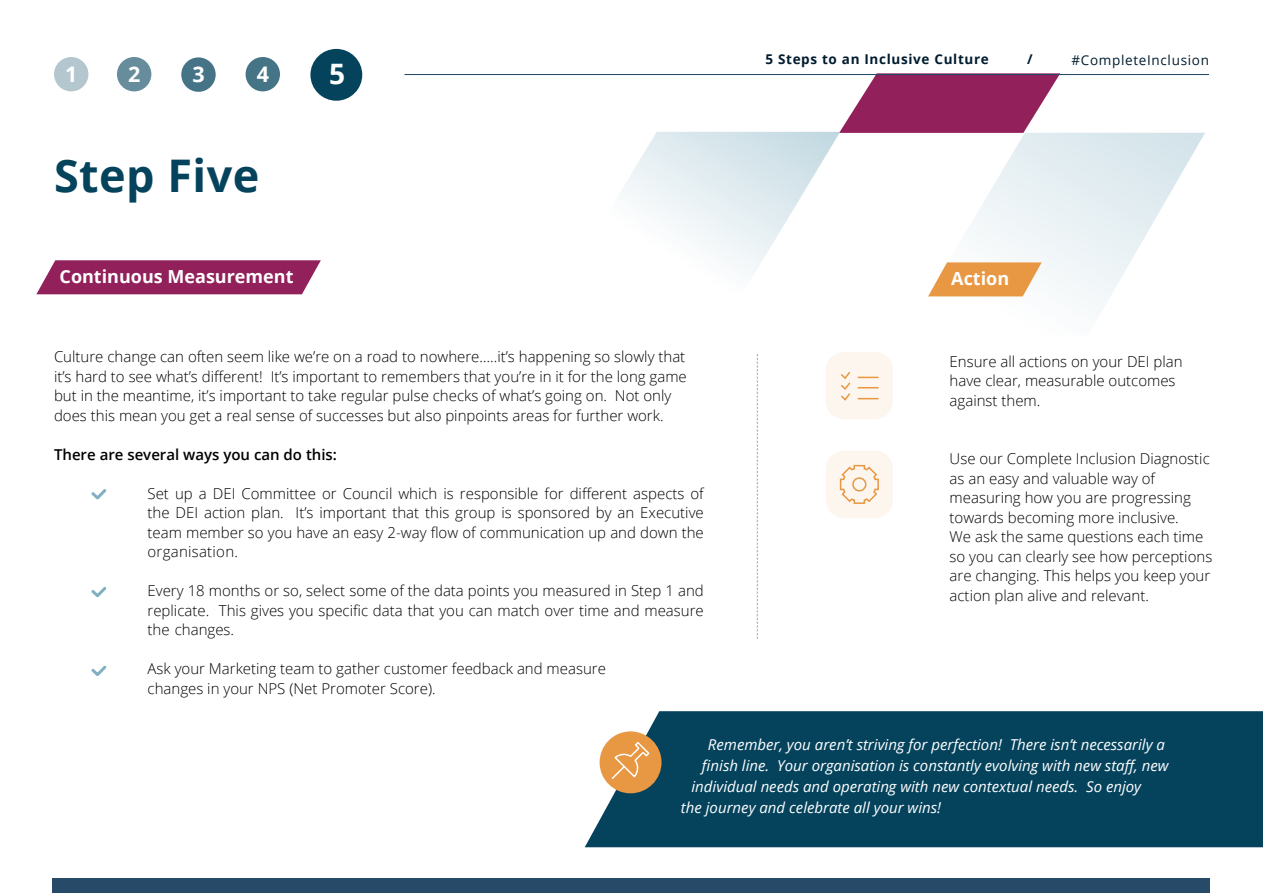
<style>
.page{position:relative;width:1263px;height:893px;background:#fff}
.page>*{position:absolute;margin:0;border:0;box-sizing:border-box;transform-origin:0 0}
.t1{font:700 45px "Open Sans";letter-spacing:.01em;color:#05435d}
.t2{font:700 28.05px "Open Sans";color:#fff}
.t3{font:700 21.45px "Open Sans";color:#fff}
.t4{font:700 18px "Open Sans";color:#fff}
.t5{font:300 15px/19.5px "Open Sans";color:#000}
.t6{font:italic 15px "Open Sans";color:#fff}
.t7{font:600 15px "Open Sans";color:#000}
.t8{font:700 13.5px "Open Sans";letter-spacing:.05em;color:#011c2f}
.t9{font:13.5px "Open Sans";letter-spacing:.05em;color:#011c2f}
</style>
<div class="page">
<div style="left:585px;top:711px;width:678px;height:136px;background:#05435d"></div>
<svg style="left:928px;top:133px;width:277px;height:175px"></svg>
<svg style="left:36px;top:260px;width:285px;height:34px;background:#9a3167"></svg>
<svg style="left:757px;top:354px;width:1px;height:285px"></svg>
<div style="left:53px;top:878px;width:1157px;height:15px;background:#274a69"></div>
<svg style="left:91px;top:489px;width:16px;height:11px"></svg>
<svg style="left:91px;top:587px;width:16px;height:11px"></svg>
<svg style="left:91px;top:665px;width:16px;height:11px"></svg>
<div style="left:600px;top:731px;width:61px;height:62px;background:#e89842;border-radius:50%"></div>
<svg style="left:559px;top:73px;width:501px;height:223px"></svg>
<div style="left:826px;top:352px;width:67px;height:67px;background:#fdf6ee;border-radius:18px"></div>
<div style="left:826px;top:451px;width:67px;height:67px;background:#fdf6ee;border-radius:18px"></div>
<svg style="left:841px;top:371px;width:38px;height:30px"></svg>
<svg style="left:839px;top:464px;width:40px;height:40px"></svg>
<svg style="left:611px;top:742px;width:39px;height:37px"></svg>
<div style="left:117px;top:57px;width:34px;height:34px;background:#678c9c;border-radius:50%"></div>
<div style="left:54px;top:57px;width:34px;height:34px;background:#b4c6ce;border-radius:50%"></div>
<svg style="left:181px;top:57px;width:35px;height:35px"></svg>
<div style="left:310px;top:49px;width:52px;height:52px;background:#05435d;border-radius:50%"></div>
<div style="left:246px;top:57px;width:34px;height:34px;background:#467487;border-radius:50%"></div>
<hr style="left:405px;top:74px;width:804px;height:1px;background:#274a69">
<h3 class="t3" style="left:65px;top:59px;width:14px">1</h3>
<h3 class="t3" style="left:128px;top:59px;width:14px">2</h3>
<h3 class="t3" style="left:193px;top:59px;width:14px">3</h3>
<h3 class="t3" style="left:257px;top:59px;width:14px">4</h3>
<h2 class="t2" style="left:329px;top:54px;width:18px">5</h2>
<h1 class="t1" style="left:54px;top:144px;width:207px">Step Five</h1>
<p class="t8" style="left:765px;top:50px;width:225px">5 Steps to an Inclusive Culture</p>
<p class="t8" style="left:1027px;top:50px;width:7px">/</p>
<p class="t4" style="left:60px;top:263px;width:235px">Continuous Measurement</p>
<p class="t4" style="left:951px;top:265px;width:59px">Action</p>
<p class="t9" style="left:1071px;top:51px;width:139px">#CompleteInclusion</p>
<p class="t5" style="left:54px;top:347px;width:634px">Culture change can often seem like we’re on a road to nowhere…..it’s happening so slowly that it’s hard to see what’s different! It’s important to remembers that you’re in it for the long game but in the meantime, it’s important to take regular pulse checks of what’s going on. Not only does this mean you get a real sense of successes but also pinpoints areas for further work.</p>
<p class="t7" style="left:54px;top:444px;width:285px">There are several ways you can do this:</p>
<p class="t5" style="left:148px;top:483px;width:558px;text-align:justify">Set up a DEI Committee or Council which is responsible for different aspects of the DEI action plan. It’s important that this group is sponsored by an Executive team member so you have an easy 2-way flow of communication up and down the organisation.</p>
<p class="t5" style="left:148px;top:581px;width:558px;text-align:justify">Every 18 months or so, select some of the data points you measured in Step 1 and replicate. This gives you specific data that you can match over time and measure the changes.</p>
<p class="t5" style="left:148px;top:659px;width:460px">Ask your Marketing team to gather customer feedback and measure changes in your NPS (Net Promoter Score).</p>
<p class="t5" style="left:949px;top:351px;width:235px">Ensure all actions on your DEI plan have clear, measurable outcomes against them.</p>
<p class="t5" style="left:949px;top:448px;width:264px">Use our Complete Inclusion Diagnostic as an easy and valuable way of measuring how you are progressing towards becoming more inclusive.<br>We ask the same questions each time so you can clearly see how perceptions are changing. This helps you keep your action plan alive and relevant.</p>
<p class="t6" style="left:708px;top:735px;width:459px">Remember, you aren’t striving for perfection! There isn’t necessarily a</p>
<p class="t6" style="left:702px;top:756px;width:468px">finish line. Your organisation is constantly evolving with new staff, new</p>
<p class="t6" style="left:691px;top:777px;width:451px">individual needs and operating with new contextual needs. So enjoy</p>
<p class="t6" style="left:681px;top:798px;width:262px">the journey and celebrate all your wins!</p>
</div>
